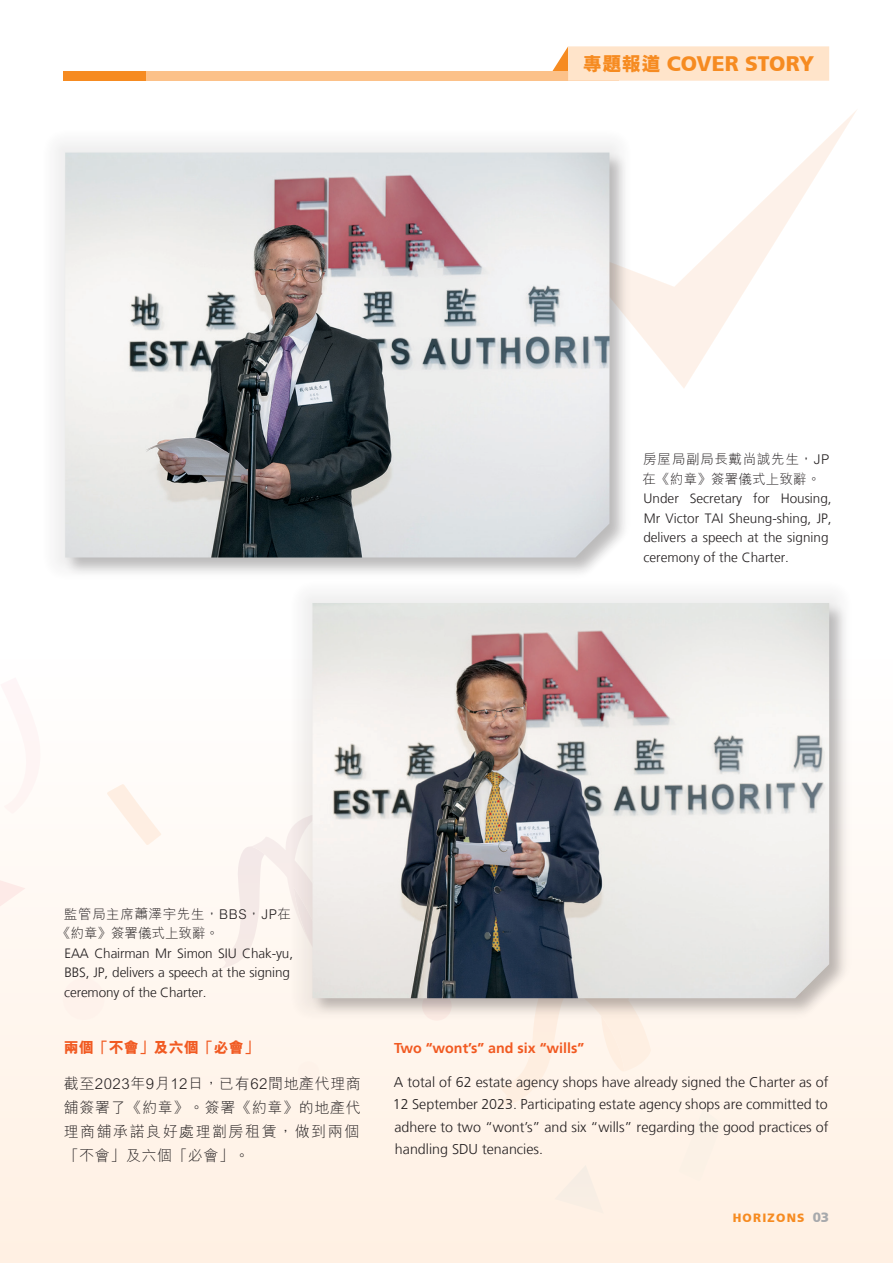
<style>
.page{position:relative;width:893px;height:1263px;background:#fff}
.page>*{position:absolute;margin:0;border:0;box-sizing:border-box;transform-origin:0 0}
.t1{font:900 21px "Frutiger CE";letter-spacing:-.005em;color:#f68b21}
.t2{font:300 15px/24px "M Hei HK";letter-spacing:.045em;color:#231f20;text-align:justify}
.t3{font:800 15px "M Hei HK";color:#f15a22}
.t4{font:300 14.25px/22.5px "Frutiger LT";color:#231f20;text-align:justify}
.t5{font:700 14.25px "Frutiger LT";color:#f15a22}
.t6{font:300 13.5px/19.5px "Frutiger LT";color:#231f20}
.t7{font:300 13.5px/19.5px "M Hei HK";letter-spacing:.045em;color:#231f20}
.t8{font:900 13.5px "Frutiger CE";color:#a7a9ac}
.t9{font:900 12px "Frutiger CE";letter-spacing:.1em;color:#f68b21}
.s1{font-family:"M Hei HK";font-weight:800;font-size:19.5px}
</style>
<div class="page">
<div style="left:0;top:659px;width:893px;height:604px;background:linear-gradient(to bottom,#fffefd,#fff0e2)"></div>
<svg style="left:633px;top:110px;width:224px;height:278px"></svg>
<div style="left:65px;top:72px;width:554px;height:9px;background:#fcc189"></div>
<svg style="left:546px;top:46px;width:283px;height:35px;background:#fee2c8"></svg>
<div style="left:63px;top:72px;width:83px;height:9px;background:#f68b21"></div>
<div style="left:290px;top:581px;width:562px;height:440px;background:#231f20;opacity:.15"></div>
<img style="left:312px;top:604px;width:517px;height:394px">
<div style="left:42px;top:130px;width:591px;height:451px;background:#231f20;opacity:.15"></div>
<img style="left:65px;top:153px;width:544px;height:404px">
<p class="t1" style="left:583px;top:51px;width:233px"><span class="s1">專題報道</span> COVER STORY</p>
<p class="t7" style="left:643px;top:449px;width:188px">房屋局副局長戴尚誠先生，JP在《約章》簽署儀式上致辭。</p>
<p class="t6" style="left:643px;top:489px;width:190px">Under Secretary for Housing,<br>Mr Victor TAI Sheung-shing, JP, delivers a speech at the signing ceremony of the Charter.</p>
<p class="t7" style="left:57px;top:904px;width:235px;text-indent:7px">監管局主席蕭澤宇先生，BBS，JP在《約章》簽署儀式上致辭。</p>
<p class="t6" style="left:64px;top:944px;width:230px">EAA Chairman Mr Simon SIU Chak-yu,<br>BBS, JP, delivers a speech at the signing ceremony of the Charter.</p>
<p class="t3" style="left:64px;top:1037px;width:196px">兩個「不會」及六個「必會」</p>
<p class="t2" style="left:64px;top:1071px;width:299px">截至2023年9月12日，已有62間地產代理商舖簽署了《約章》。簽署《約章》的地產代理商舖承諾良好處理劏房租賃，做到兩個</p>
<p class="t2" style="left:64px;top:1143px;width:187px">「不會」及六個「必會」。</p>
<p class="t5" style="left:394px;top:1039px;width:192px">Two “wont’s” and six “wills”</p>
<p class="t4" style="left:393px;top:1071px;width:437px">A total of 62 estate agency shops have already signed the Charter as of 12 September 2023. Participating estate agency shops are committed to adhere to two “wont’s” and six “wills” regarding the good practices of handling SDU tenancies.</p>
<p class="t9" style="left:733px;top:1211px;width:73px">HORIZONS</p>
<p class="t8" style="left:813px;top:1209px;width:18px">03</p>
</div>
